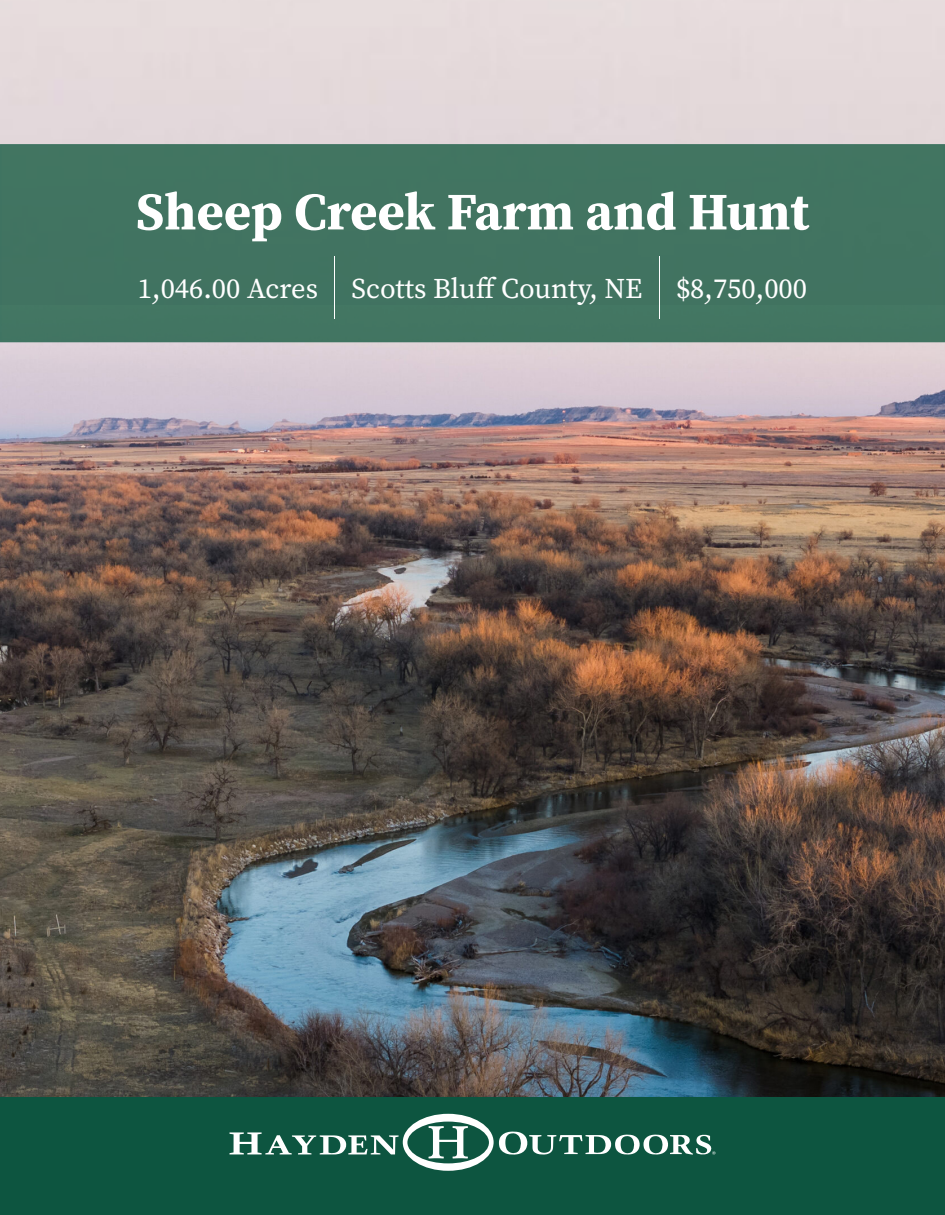
<style>
.page{position:relative;width:945px;height:1215px;background:#fff}
.page>*{position:absolute;margin:0;border:0;box-sizing:border-box;transform-origin:0 0}
.Property_Summary_Body{font:100 67.5px "Lato";color:#fff}
.Property_Summary_Body-2{font:700 52.5px "Source Serif Pro";color:#fff}
.Property_Summary_Body-3{font:28.5px "Source Serif Pro";color:#fff}
</style>
<div class="page">
<img style="left:0;top:342px;width:945px;height:755px">
<div style="left:0;top:144px;width:945px;height:198px;background:#417461;border:2px solid #0a543a"></div>
<div style="left:0;top:1097px;width:945px;height:118px;background:#0d5540"></div>
<svg style="left:230px;top:1114px;width:486px;height:57px"></svg>
<p class="Property_Summary_Body-2" style="left:136px;top:176px;width:675px">Sheep Creek Farm and Hunt</p>
<p class="Property_Summary_Body-3" style="left:138px;top:269px;width:182px">1,046.00 Acres</p>
<p class="Property_Summary_Body" style="left:325px;top:247px;width:22px">|</p>
<p class="Property_Summary_Body" style="left:649px;top:247px;width:22px">|</p>
<p class="Property_Summary_Body-3" style="left:352px;top:269px;width:292px">Scotts Bluff County, NE</p>
<p class="Property_Summary_Body-3" style="left:676px;top:269px;width:133px">$8,750,000</p>
</div>
